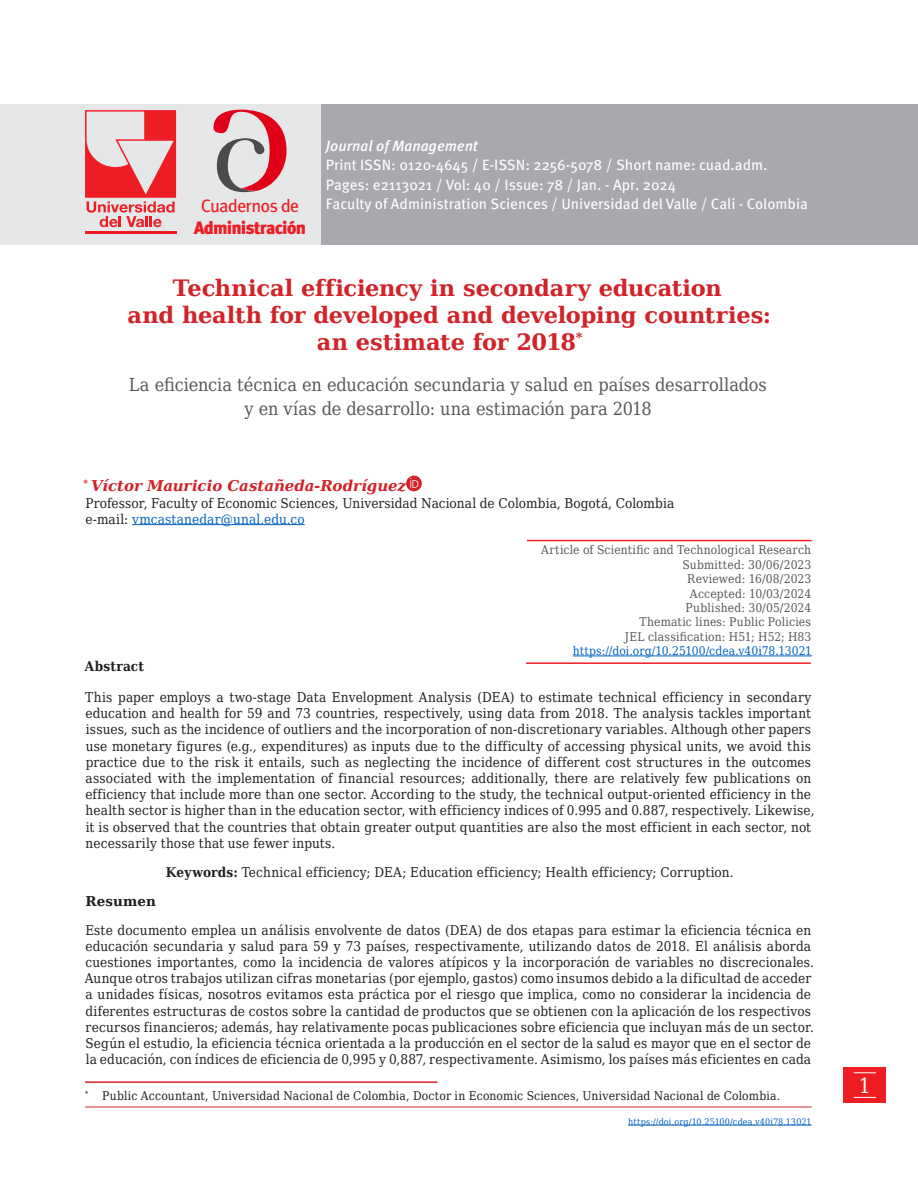
<style>
.page{position:relative;width:918px;height:1188px;background:#fff}
.page>*{position:absolute;margin:0;border:0;box-sizing:border-box;transform-origin:0 0}
.titulos-traducciones{font:700 22.5px/27px "DejaVu Serif";letter-spacing:-.01em;color:#d1232a;text-align:center}
.t1{font:21px "DejaVu Serif Condensed";color:#fff}
.titulos-traducciones-2{font:18px/24px "DejaVu Serif Condensed";color:#57585a;text-align:center}
.t2{font:900 18px "Meta Pro";letter-spacing:-.05em;color:#ee1d23}
.t3{font:18px "Meta Pro";letter-spacing:-.05em;color:#ee1d23}
.t4{font:15px "Meta Pro";color:#fff}
.autor{font:italic 700 15px "DejaVu Serif";letter-spacing:-.005em;color:#d1232a}
.t5{font:italic 500 15px "Meta Pro";color:#fff}
.resumenes{font:13.5px/16.2px "DejaVu Serif Condensed";letter-spacing:.01em;color:#231f20}
.info-autor{font:13.5px/16.2px "DejaVu Serif Condensed";letter-spacing:.005em;color:#231f20}
.fechas{font:700 13.5px "DejaVu Serif Condensed";letter-spacing:.015em;color:#231f20}
.resumenes-2{font:700 13.5px "DejaVu Serif";letter-spacing:.01em;color:#231f20}
.fechas-2{font:12px "DejaVu Serif Condensed";letter-spacing:.01em;color:#57585a}
.pie-de-pagina{font:12px "DejaVu Serif Condensed";letter-spacing:.015em;color:#231f20}
.fechas-3{font:12px "DejaVu Serif Condensed";color:#0563c1}
.fechas-4{font:9px "DejaVu Serif Condensed";letter-spacing:.01em;color:#0563c1}
.s1{color:#0563c1}
.s2{font-weight:700}
</style>
<div class="page">
<div style="left:844px;top:1067px;width:42px;height:36px;background:#ee1d23"></div>
<svg style="left:854px;top:1072px;width:22px;height:1px"></svg>
<svg style="left:854px;top:1097px;width:22px;height:1px"></svg>
<hr style="left:85px;top:1107px;width:727px;height:1px;background:#d1232a">
<hr style="left:628px;top:1125px;width:184px;height:1px;background:#0563c1">
<hr style="left:132px;top:524px;width:173px;height:1px;background:#0563c1">
<hr style="left:573px;top:656px;width:239px;height:1px;background:#0563c1">
<svg style="left:406px;top:476px;width:16px;height:15px"></svg>
<svg style="left:410px;top:478px;width:8px;height:10px"></svg>
<hr style="left:85px;top:1081px;width:353px;height:2px;background:#d1232a">
<div style="left:320px;top:104px;width:598px;height:141px;background:#a8a9ad"></div>
<div style="left:0;top:104px;width:320px;height:141px;background:#e6e7e9"></div>
<hr style="left:85px;top:231px;width:91px;height:3px;background:#ee1d23">
<svg style="left:85px;top:110px;width:91px;height:117px"></svg>
<svg style="left:213px;top:110px;width:74px;height:82px"></svg>
<hr style="left:527px;top:540px;width:285px;height:1px;background:#ee1d23">
<hr style="left:526px;top:662px;width:285px;height:2px;background:#ee1d23">
<p class="t3" style="left:201px;top:195px;width:100px">Cuadernos de</p>
<p class="t2" style="left:194px;top:216px;width:114px">Administración</p>
<p class="t5" style="left:326px;top:136px;width:153px">Journal of Management</p>
<p class="t4" style="left:326px;top:156px;width:443px">Print ISSN: 0120-4645 / E-ISSN: 2256-5078 / Short name: cuad.adm.</p>
<p class="t4" style="left:326px;top:175px;width:352px">Pages: e2113021 / Vol: 40 / Issue: 78 / Jan. - Apr. 2024</p>
<p class="t4" style="left:326px;top:195px;width:483px">Faculty of Administration Sciences / Universidad del Valle / Cali - Colombia</p>
<p class="titulos-traducciones" style="left:128px;top:274px;width:645px">Technical efficiency in secondary education<br>and health for developed and developing countries: an estimate for 2018<sup>*</sup></p>
<p class="titulos-traducciones-2" style="left:129px;top:372px;width:639px">La eficiencia técnica en educación secundaria y salud en países desarrollados y en vías de desarrollo: una estimación para 2018</p>
<p class="autor" style="left:84px;top:474px;width:324px"><sup>*</sup> Víctor Mauricio Castañeda-Rodríguez</p>
<p class="info-autor" style="left:85px;top:494px;width:590px">Professor, Faculty of Economic Sciences, Universidad Nacional de Colombia, Bogotá, Colombia e-mail: <span class="s1">vmcastanedar@unal.edu.co</span></p>
<p class="fechas-2" style="left:541px;top:541px;width:271px">Article of Scientific and Technological Research</p>
<p class="fechas-2" style="left:682px;top:555px;width:130px">Submitted: 30/06/2023</p>
<p class="fechas-2" style="left:687px;top:570px;width:125px">Reviewed: 16/08/2023</p>
<p class="fechas-2" style="left:690px;top:584px;width:123px">Accepted: 10/03/2024</p>
<p class="fechas-2" style="left:685px;top:599px;width:127px">Published: 30/05/2024</p>
<p class="fechas-2" style="left:640px;top:613px;width:173px">Thematic lines: Public Policies</p>
<p class="fechas-2" style="left:625px;top:627px;width:188px">JEL classification: H51; H52; H83</p>
<p class="fechas-3" style="left:573px;top:642px;width:241px">https://doi.org/10.25100/cdea.v40i78.13021</p>
<p class="fechas" style="left:85px;top:656px;width:61px">Abstract</p>
<p class="resumenes" style="left:85px;top:689px;width:731px">This paper employs a two-stage Data Envelopment Analysis (DEA) to estimate technical efficiency in secondary education and health for 59 and 73 countries, respectively, using data from 2018. The analysis tackles important issues, such as the incidence of outliers and the incorporation of non-discretionary variables. Although other papers use monetary figures (e.g., expenditures) as inputs due to the difficulty of accessing physical units, we avoid this practice due to the risk it entails, such as neglecting the incidence of different cost structures in the outcomes associated with the implementation of financial resources; additionally, there are relatively few publications on efficiency that include more than one sector. According to the study, the technical output-oriented efficiency in the health sector is higher than in the education sector, with efficiency indices of 0.995 and 0.887, respectively. Likewise, it is observed that the countries that obtain greater output quantities are also the most efficient in each sector, not necessarily those that use fewer inputs.</p>
<p class="resumenes" style="left:166px;top:863px;width:569px"><span class="s2">Keywords:</span> Technical efficiency; DEA; Education efficiency; Health efficiency; Corruption.</p>
<p class="resumenes-2" style="left:85px;top:890px;width:72px">Resumen</p>
<p class="resumenes" style="left:85px;top:921px;width:731px">Este documento emplea un análisis envolvente de datos (DEA) de dos etapas para estimar la eficiencia técnica en educación secundaria y salud para 59 y 73 países, respectivamente, utilizando datos de 2018. El análisis aborda cuestiones importantes, como la incidencia de valores atípicos y la incorporación de variables no discrecionales.<br>Aunque otros trabajos utilizan cifras monetarias (por ejemplo, gastos) como insumos debido a la dificultad de acceder a unidades físicas, nosotros evitamos esta práctica por el riesgo que implica, como no considerar la incidencia de diferentes estructuras de costos sobre la cantidad de productos que se obtienen con la aplicación de los respectivos recursos financieros; además, hay relativamente pocas publicaciones sobre eficiencia que incluyan más de un sector.<br>Según el estudio, la eficiencia técnica orientada a la producción en el sector de la salud es mayor que en el sector de la educación, con índices de eficiencia de 0,995 y 0,887, respectivamente. Asimismo, los países más eficientes en cada</p>
<p class="pie-de-pagina" style="left:85px;top:1087px;width:697px"><sup>*</sup> Public Accountant, Universidad Nacional de Colombia, Doctor in Economic Sciences, Universidad Nacional de Colombia.</p>
<p class="fechas-4" style="left:628px;top:1115px;width:185px">https://doi.org/10.25100/cdea.v40i78.13021</p>
<p class="t1" style="left:859px;top:1069px;width:14px">1</p>
</div>
